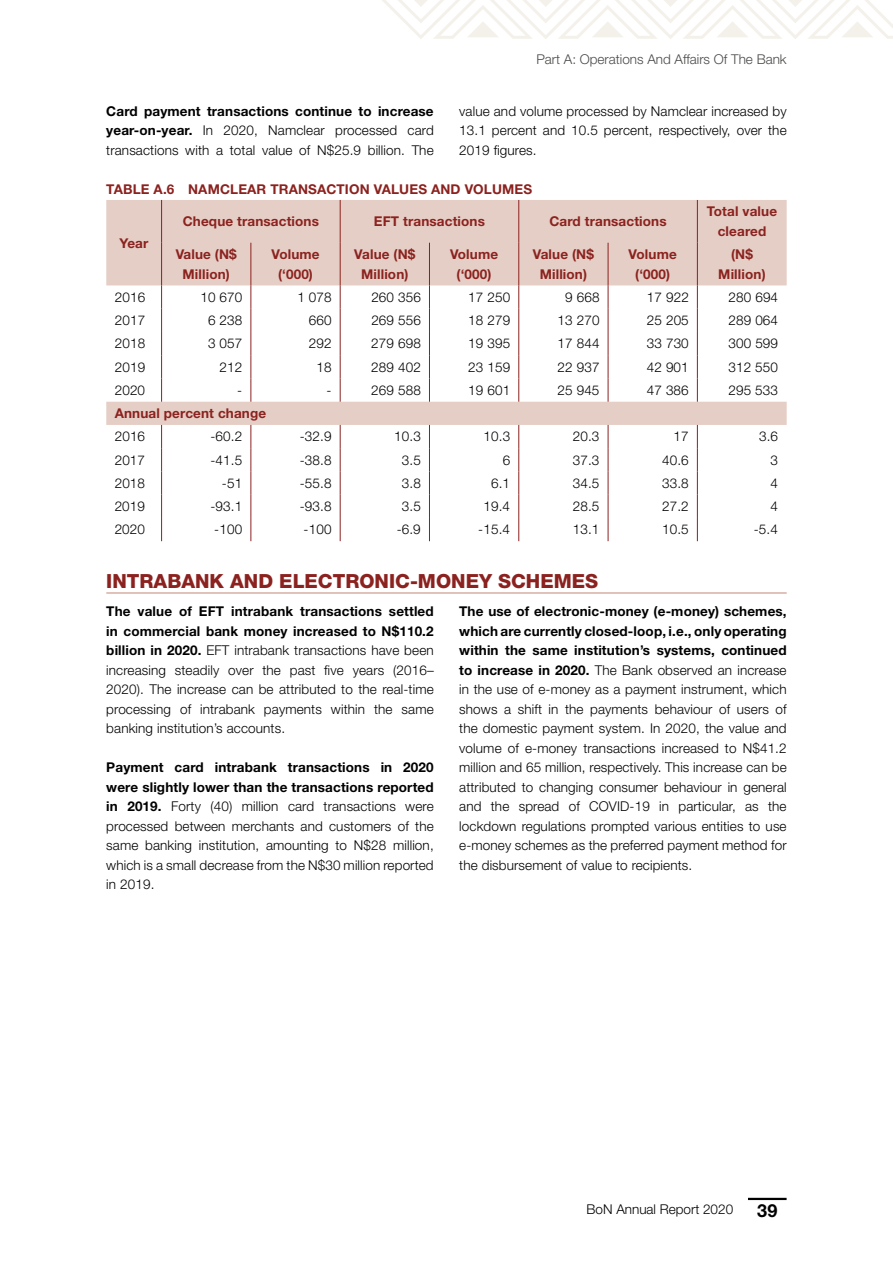
<style>
.page{position:relative;width:893px;height:1263px;background:#fff}
.page>*{position:absolute;margin:0;border:0;box-sizing:border-box;transform-origin:0 0}
.t1{font:800 19.5px "Helvetica Neue LT Std";color:#8b221f}
.t2{font:700 18px "Helvetica Neue LT Std";color:#000}
.t3{font:300 13.5px/19.5px "Helvetica Neue LT Std";letter-spacing:.01em;color:#000;text-align:justify}
.t4{font:700 13.5px/19.5px "Helvetica Neue LT Std";letter-spacing:.01em;color:#8b221f;text-align:center}
.t5{font:300 13.5px "Helvetica Neue LT Std";color:#4a4a49}
.s1{font-weight:700}
</style>
<div class="page">
<hr style="left:748px;top:1198px;width:39px;height:2px;background:#000">
<svg style="left:106px;top:200px;width:681px;height:225px"></svg>
<hr style="left:161px;top:200px;width:1px;height:43px;background:#8b221f">
<hr style="left:161px;top:243px;width:1px;height:42px;background:#8b221f">
<svg style="left:161px;top:285px;width:1px;height:117px"></svg>
<svg style="left:161px;top:425px;width:1px;height:116px"></svg>
<hr style="left:340px;top:200px;width:1px;height:43px;background:#8b221f">
<hr style="left:518px;top:200px;width:1px;height:43px;background:#8b221f">
<hr style="left:697px;top:200px;width:1px;height:43px;background:#8b221f">
<hr style="left:250px;top:243px;width:1px;height:42px;background:#8b221f">
<hr style="left:340px;top:243px;width:1px;height:42px;background:#8b221f">
<hr style="left:429px;top:243px;width:1px;height:42px;background:#8b221f">
<hr style="left:518px;top:243px;width:1px;height:42px;background:#8b221f">
<hr style="left:608px;top:243px;width:1px;height:42px;background:#8b221f">
<hr style="left:697px;top:243px;width:1px;height:42px;background:#8b221f">
<svg style="left:250px;top:285px;width:1px;height:117px"></svg>
<svg style="left:340px;top:285px;width:1px;height:117px"></svg>
<svg style="left:429px;top:285px;width:1px;height:117px"></svg>
<svg style="left:518px;top:285px;width:1px;height:117px"></svg>
<svg style="left:608px;top:285px;width:1px;height:117px"></svg>
<svg style="left:697px;top:285px;width:1px;height:117px"></svg>
<svg style="left:250px;top:425px;width:1px;height:116px"></svg>
<svg style="left:340px;top:425px;width:1px;height:116px"></svg>
<svg style="left:429px;top:425px;width:1px;height:116px"></svg>
<svg style="left:518px;top:425px;width:1px;height:116px"></svg>
<svg style="left:608px;top:425px;width:1px;height:116px"></svg>
<svg style="left:697px;top:425px;width:1px;height:116px"></svg>
<hr style="left:106px;top:593px;width:681px;height:1px;background:#c18775">
<svg style="left:382px;top:0;width:511px;height:39px"></svg>
<p class="t5" style="left:536px;top:51px;width:252px">Part A: Operations And Affairs Of The Bank</p>
<p class="t3" style="left:106px;top:101px;width:329px"><span class="s1">Card payment transactions continue to increase year-on-year.</span> In 2020, Namclear processed card transactions with a total value of N$25.9 billion. The</p>
<p class="t3" style="left:459px;top:101px;width:329px">value and volume processed by Namclear increased by 13.1 percent and 10.5 percent, respectively, over the 2019 figures.</p>
<p class="t4" style="left:106px;top:179px;width:427px">TABLE A.6 NAMCLEAR TRANSACTION VALUES AND VOLUMES</p>
<p class="t4" style="left:119px;top:233px;width:30px">Year</p>
<p class="t4" style="left:183px;top:211px;width:138px">Cheque transactions</p>
<p class="t4" style="left:374px;top:211px;width:113px">EFT transactions</p>
<p class="t4" style="left:549px;top:211px;width:119px">Card transactions</p>
<p class="t4" style="left:707px;top:202px;width:72px">Total value cleared</p>
<p class="t4" style="left:176px;top:244px;width:63px">Value (N$<br>Million)</p>
<p class="t4" style="left:271px;top:244px;width:50px">Volume (‘000)</p>
<p class="t4" style="left:354px;top:244px;width:63px">Value (N$<br>Million)</p>
<p class="t4" style="left:450px;top:244px;width:50px">Volume (‘000)</p>
<p class="t4" style="left:533px;top:244px;width:63px">Value (N$<br>Million)</p>
<p class="t4" style="left:629px;top:244px;width:50px">Volume (‘000)</p>
<p class="t4" style="left:718px;top:244px;width:49px">(N$<br>Million)</p>
<p class="t3" style="left:115px;top:287px;width:32px">2016</p>
<p class="t3" style="left:200px;top:287px;width:43px">10 670</p>
<p class="t3" style="left:297px;top:287px;width:36px">1 078</p>
<p class="t3" style="left:371px;top:287px;width:51px">260 356</p>
<p class="t3" style="left:468px;top:287px;width:43px">17 250</p>
<p class="t3" style="left:565px;top:287px;width:36px">9 668</p>
<p class="t3" style="left:647px;top:287px;width:43px">17 922</p>
<p class="t3" style="left:728px;top:287px;width:51px">280 694</p>
<p class="t3" style="left:115px;top:310px;width:32px">2017</p>
<p class="t3" style="left:208px;top:310px;width:36px">6 238</p>
<p class="t3" style="left:309px;top:310px;width:24px">660</p>
<p class="t3" style="left:371px;top:310px;width:51px">269 556</p>
<p class="t3" style="left:468px;top:310px;width:43px">18 279</p>
<p class="t3" style="left:558px;top:310px;width:43px">13 270</p>
<p class="t3" style="left:647px;top:310px;width:43px">25 205</p>
<p class="t3" style="left:728px;top:310px;width:51px">289 064</p>
<p class="t3" style="left:115px;top:334px;width:32px">2018</p>
<p class="t3" style="left:208px;top:334px;width:36px">3 057</p>
<p class="t3" style="left:309px;top:334px;width:24px">292</p>
<p class="t3" style="left:371px;top:334px;width:51px">279 698</p>
<p class="t3" style="left:468px;top:334px;width:43px">19 395</p>
<p class="t3" style="left:558px;top:334px;width:43px">17 844</p>
<p class="t3" style="left:647px;top:334px;width:43px">33 730</p>
<p class="t3" style="left:728px;top:334px;width:51px">300 599</p>
<p class="t3" style="left:115px;top:357px;width:32px">2019</p>
<p class="t3" style="left:220px;top:357px;width:24px">212</p>
<p class="t3" style="left:316px;top:357px;width:17px">18</p>
<p class="t3" style="left:371px;top:357px;width:51px">289 402</p>
<p class="t3" style="left:468px;top:357px;width:43px">23 159</p>
<p class="t3" style="left:557px;top:357px;width:43px">22 937</p>
<p class="t3" style="left:647px;top:357px;width:43px">42 901</p>
<p class="t3" style="left:728px;top:357px;width:51px">312 550</p>
<p class="t3" style="left:115px;top:380px;width:32px">2020</p>
<p class="t3" style="left:237px;top:380px;width:6px">-</p>
<p class="t3" style="left:327px;top:380px;width:6px">-</p>
<p class="t3" style="left:371px;top:380px;width:51px">269 588</p>
<p class="t3" style="left:468px;top:380px;width:43px">19 601</p>
<p class="t3" style="left:557px;top:380px;width:43px">25 945</p>
<p class="t3" style="left:647px;top:380px;width:43px">47 386</p>
<p class="t3" style="left:728px;top:380px;width:51px">295 533</p>
<p class="t4" style="left:115px;top:403px;width:153px">Annual percent change</p>
<p class="t3" style="left:115px;top:427px;width:32px">2016</p>
<p class="t3" style="left:210px;top:427px;width:33px">-60.2</p>
<p class="t3" style="left:300px;top:427px;width:33px">-32.9</p>
<p class="t3" style="left:394px;top:427px;width:28px">10.3</p>
<p class="t3" style="left:483px;top:427px;width:28px">10.3</p>
<p class="t3" style="left:573px;top:427px;width:28px">20.3</p>
<p class="t3" style="left:674px;top:427px;width:17px">17</p>
<p class="t3" style="left:759px;top:427px;width:21px">3.6</p>
<p class="t3" style="left:115px;top:450px;width:32px">2017</p>
<p class="t3" style="left:210px;top:450px;width:33px">-41.5</p>
<p class="t3" style="left:300px;top:450px;width:33px">-38.8</p>
<p class="t3" style="left:402px;top:450px;width:21px">3.5</p>
<p class="t3" style="left:503px;top:450px;width:9px">6</p>
<p class="t3" style="left:573px;top:450px;width:28px">37.3</p>
<p class="t3" style="left:662px;top:450px;width:28px">40.6</p>
<p class="t3" style="left:770px;top:450px;width:9px">3</p>
<p class="t3" style="left:115px;top:473px;width:32px">2018</p>
<p class="t3" style="left:222px;top:473px;width:22px">-51</p>
<p class="t3" style="left:300px;top:473px;width:33px">-55.8</p>
<p class="t3" style="left:402px;top:473px;width:21px">3.8</p>
<p class="t3" style="left:491px;top:473px;width:21px">6.1</p>
<p class="t3" style="left:573px;top:473px;width:28px">34.5</p>
<p class="t3" style="left:662px;top:473px;width:28px">33.8</p>
<p class="t3" style="left:770px;top:473px;width:9px">4</p>
<p class="t3" style="left:115px;top:496px;width:32px">2019</p>
<p class="t3" style="left:210px;top:496px;width:33px">-93.1</p>
<p class="t3" style="left:300px;top:496px;width:33px">-93.8</p>
<p class="t3" style="left:402px;top:496px;width:21px">3.5</p>
<p class="t3" style="left:483px;top:496px;width:28px">19.4</p>
<p class="t3" style="left:573px;top:496px;width:28px">28.5</p>
<p class="t3" style="left:662px;top:496px;width:28px">27.2</p>
<p class="t3" style="left:770px;top:496px;width:9px">4</p>
<p class="t3" style="left:115px;top:520px;width:32px">2020</p>
<p class="t3" style="left:214px;top:520px;width:29px">-100</p>
<p class="t3" style="left:304px;top:520px;width:29px">-100</p>
<p class="t3" style="left:397px;top:520px;width:26px">-6.9</p>
<p class="t3" style="left:478px;top:520px;width:33px">-15.4</p>
<p class="t3" style="left:573px;top:520px;width:28px">13.1</p>
<p class="t3" style="left:662px;top:520px;width:28px">10.5</p>
<p class="t3" style="left:754px;top:520px;width:26px">-5.4</p>
<h1 class="t1" style="left:106px;top:570px;width:493px">INTRABANK AND ELECTRONIC-MONEY SCHEMES</h1>
<p class="t3" style="left:106px;top:601px;width:329px"><span class="s1">The value of EFT intrabank transactions settled in commercial bank money increased to N$110.2 billion in 2020.</span> EFT intrabank transactions have been increasing steadily over the past five years (2016– 2020). The increase can be attributed to the real-time processing of intrabank payments within the same banking institution’s accounts.</p>
<p class="t3" style="left:106px;top:757px;width:329px"><span class="s1">Payment card intrabank transactions in 2020 were slightly lower than the transactions reported in 2019.</span> Forty (40) million card transactions were processed between merchants and customers of the same banking institution, amounting to N$28 million, which is a small decrease from the N$30 million reported in 2019.</p>
<p class="t3" style="left:459px;top:601px;width:329px"><span class="s1">The use of electronic-money (e-money) schemes, which are currently closed-loop, i.e., only operating within the same institution’s systems, continued to increase in 2020.</span> The Bank observed an increase in the use of e-money as a payment instrument, which shows a shift in the payments behaviour of users of the domestic payment system. In 2020, the value and volume of e-money transactions increased to N$41.2 million and 65 million, respectively. This increase can be attributed to changing consumer behaviour in general and the spread of COVID-19 in particular, as the lockdown regulations prompted various entities to use e-money schemes as the preferred payment method for the disbursement of value to recipients.</p>
<p class="t3" style="left:587px;top:1199px;width:148px">BoN Annual Report 2020</p>
<h2 class="t2" style="left:757px;top:1200px;width:22px">39</h2>
</div>
